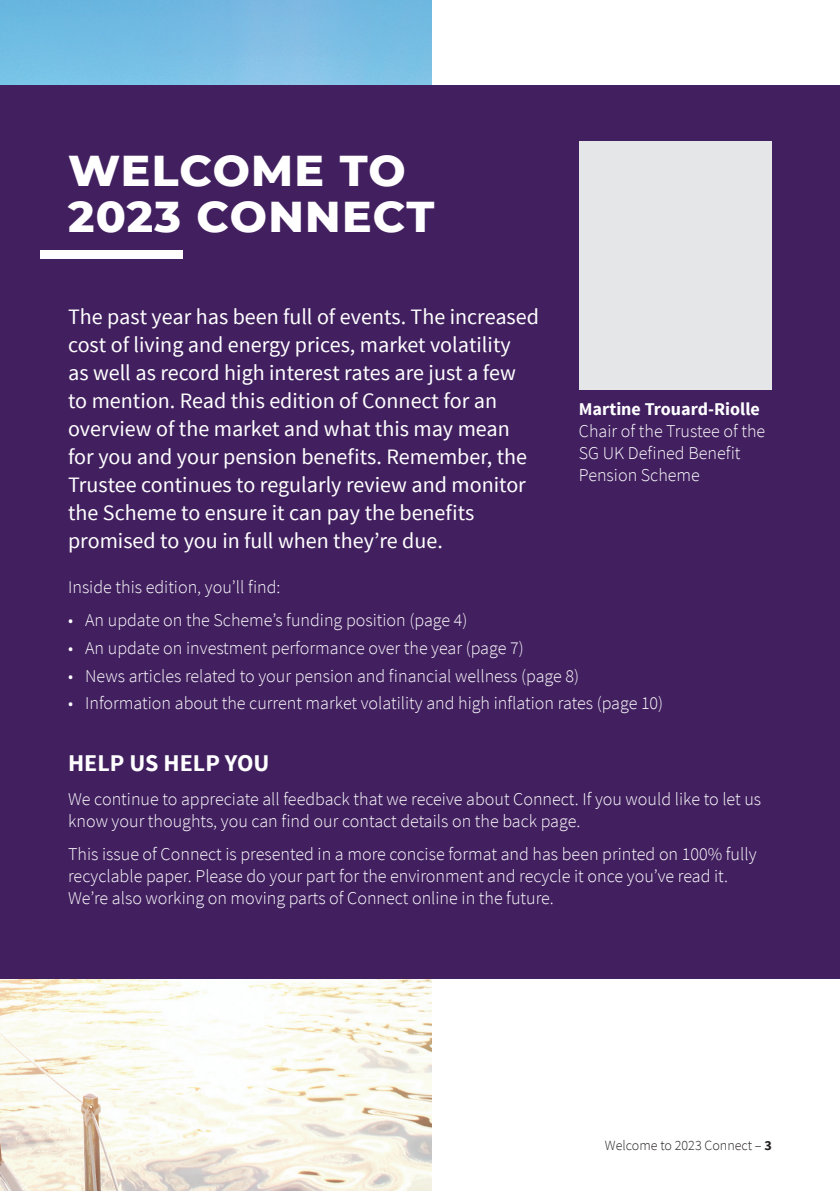
<style>
.page{position:relative;width:840px;height:1191px;background:#fff}
.page>*{position:absolute;margin:0;border:0;box-sizing:border-box;transform-origin:0 0}
.SG_Heading_1{font:800 44px/46px "Montserrat";letter-spacing:.03em;color:#fff}
.SG_Red_Heading_2{font:700 24px "Source Sans Pro";color:#fff}
.SG_Intro{font:22px/28px "Source Sans Pro";color:#fff}
.SG_Body_Copy_9pt{font:300 18px/22px "Source Sans Pro";color:#fff}
.t1{font:300 14px "Source Sans Pro";color:#231f20}
.s1{font-weight:700}
</style>
<div class="page">
<img style="left:0;top:0;width:431px;height:1191px">
<div style="left:0;top:85px;width:839px;height:893px;background:#422060"></div>
<div style="left:40px;top:250px;width:142px;height:8px;background:#fff"></div>
<div style="left:578px;top:142px;width:193px;height:248px;background:#e5e6e8"></div>
<p class="SG_Heading_1" style="left:68px;top:145px;width:367px">WELCOME TO<br>2023 CONNECT</p>
<p class="SG_Intro" style="left:68px;top:303px;width:472px">The past year has been full of events. The increased cost of living and energy prices, market volatility<br>as well as record high interest rates are just a few to mention. Read this edition of Connect for an overview of the market and what this may mean for you and your pension benefits. Remember, the Trustee continues to regularly review and monitor the Scheme to ensure it can pay the benefits promised to you in full when they’re due.</p>
<p class="SG_Body_Copy_9pt" style="left:68px;top:576px;width:214px">Inside this edition, you’ll find:</p>
<p class="SG_Body_Copy_9pt" style="left:68px;top:609px;width:400px">• An update on the Scheme’s funding position (page 4)</p>
<p class="SG_Body_Copy_9pt" style="left:68px;top:637px;width:457px">• An update on investment performance over the year (page 7)</p>
<p class="SG_Body_Copy_9pt" style="left:68px;top:664px;width:512px">• News articles related to your pension and financial wellness (page 8)</p>
<p class="SG_Body_Copy_9pt" style="left:68px;top:692px;width:596px">• Information about the current market volatility and high inflation rates (page 10)</p>
<p class="SG_Body_Copy_9pt" style="left:578px;top:398px;width:188px"><span class="s1">Martine Trouard-Riolle<br></span>Chair of the Trustee of the<br>SG UK Defined Benefit<br>Pension Scheme</p>
<p class="SG_Red_Heading_2" style="left:68px;top:748px;width:203px">HELP US HELP YOU</p>
<p class="SG_Body_Copy_9pt" style="left:68px;top:787px;width:694px">We continue to appreciate all feedback that we receive about Connect. If you would like to let us know your thoughts, you can find our contact details on the back page.</p>
<p class="SG_Body_Copy_9pt" style="left:68px;top:843px;width:689px">This issue of Connect is presented in a more concise format and has been printed on 100% fully recyclable paper. Please do your part for the environment and recycle it once you’ve read it.<br>We’re also working on moving parts of Connect online in the future.</p>
<p class="t1" style="left:604px;top:1137px;width:168px">Welcome to 2023 Connect – <span class="s1">3</span></p>
</div>
